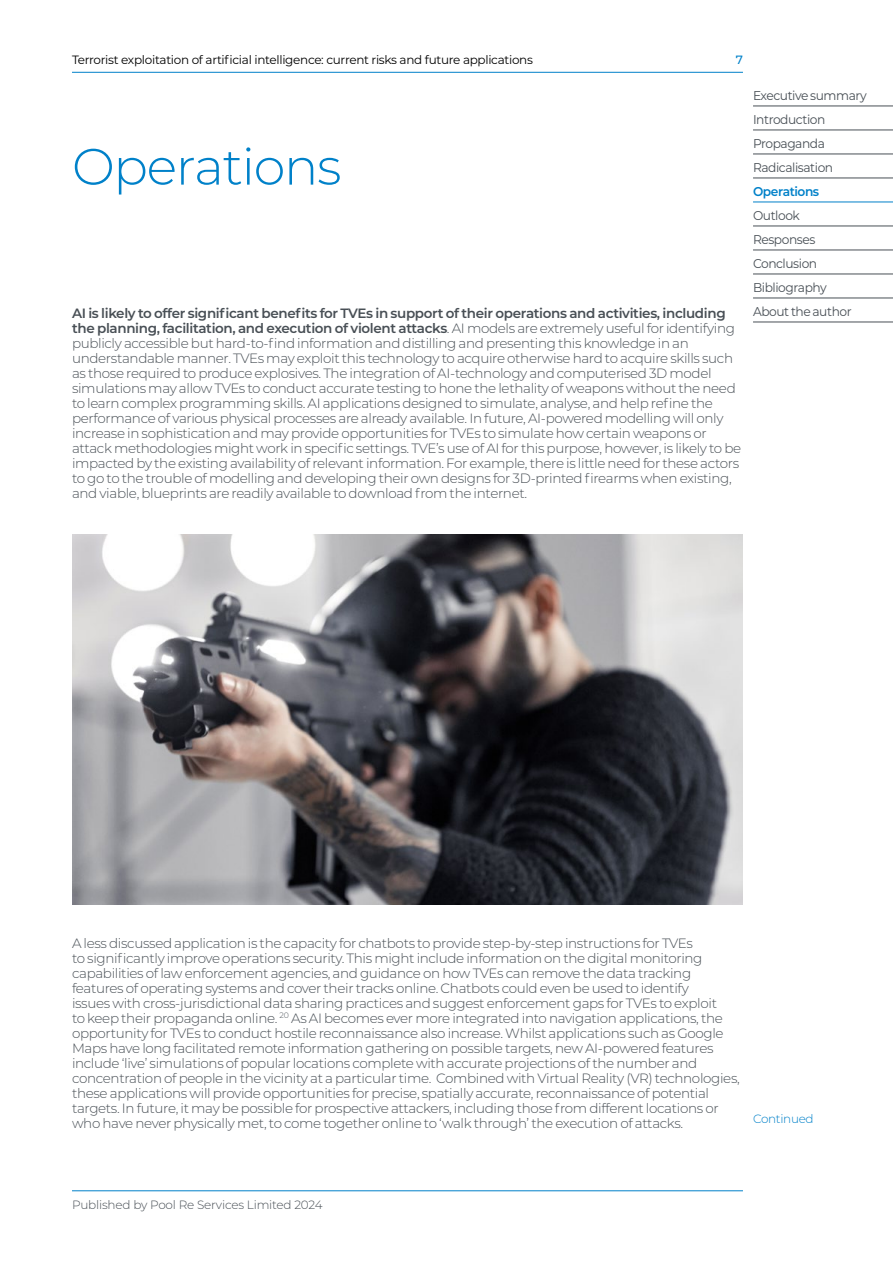
<style>
.page{position:relative;width:893px;height:1263px;background:#fff}
.page>*{position:absolute;margin:0;border:0;box-sizing:border-box;transform-origin:0 0}
.t1{font:300 51px "Montserrat";letter-spacing:-.025em;color:#0081c9}
.t2{font:300 13.5px/15px "Montserrat";letter-spacing:-.025em;color:#484f55}
.t3{font:12.75px/24px "Montserrat";letter-spacing:-.035em;color:#484f55;scale:.96 1}
.t4{font:600 12.75px "Montserrat";letter-spacing:-.035em;color:#0081c9;scale:.96 1}
.t5{font:12px "Montserrat";letter-spacing:-.025em;color:#000}
.t6{font:300 12px "Montserrat";letter-spacing:-.015em;color:#484f55}
.t7{font:300 12px "Montserrat";letter-spacing:-.025em;color:#0081c9}
.t8{font:500 12px "Montserrat";color:#0081c9}
.s1{font-weight:600}
</style>
<div class="page">
<hr style="left:72px;top:72px;width:671px;height:1px;background:#0081c9">
<hr style="left:72px;top:1190px;width:671px;height:1px;background:#0081c9">
<hr style="left:753px;top:106px;width:140px;height:1px;background:#484f55">
<hr style="left:753px;top:130px;width:140px;height:1px;background:#484f55">
<hr style="left:753px;top:154px;width:140px;height:1px;background:#484f55">
<hr style="left:753px;top:178px;width:140px;height:1px;background:#484f55">
<hr style="left:753px;top:202px;width:140px;height:1px;background:#0081c9">
<hr style="left:753px;top:226px;width:140px;height:1px;background:#484f55">
<hr style="left:753px;top:250px;width:140px;height:1px;background:#484f55">
<hr style="left:753px;top:274px;width:140px;height:1px;background:#484f55">
<hr style="left:753px;top:298px;width:140px;height:1px;background:#484f55">
<hr style="left:753px;top:322px;width:140px;height:1px;background:#484f55">
<img style="left:72px;top:535px;width:671px;height:369px">
<p class="t5" style="left:72px;top:51px;width:462px">Terrorist exploitation of artificial intelligence: current risks and future applications</p>
<p class="t8" style="left:736px;top:51px;width:9px">7</p>
<h1 class="t1" style="left:72px;top:132px;width:271px">Operations</h1>
<p class="t2" style="left:72px;top:305px;width:671px"><span class="s1">AI is likely to offer significant benefits for TVEs in support of their operations and activities, including the planning, facilitation, and execution of violent attacks</span>. AI models are extremely useful for identifying publicly accessible but hard-to-find information and distilling and presenting this knowledge in an understandable manner. TVEs may exploit this technology to acquire otherwise hard to acquire skills such as those required to produce explosives. The integration of AI-technology and computerised 3D model simulations may allow TVEs to conduct accurate testing to hone the lethality of weapons without the need to learn complex programming skills. AI applications designed to simulate, analyse, and help refine the performance of various physical processes are already available. In future, AI-powered modelling will only increase in sophistication and may provide opportunities for TVEs to simulate how certain weapons or attack methodologies might work in specific settings. TVE’s use of AI for this purpose, however, is likely to be impacted by the existing availability of relevant information. For example, there is little need for these actors to go to the trouble of modelling and developing their own designs for 3D-printed firearms when existing, and viable, blueprints are readily available to download from the internet.</p>
<p class="t3" style="left:753px;top:83px;width:120px">Executive summary<br>Introduction<br>Propaganda<br>Radicalisation</p>
<p class="t4" style="left:753px;top:182px;width:71px">Operations</p>
<p class="t3" style="left:753px;top:203px;width:104px">Outlook<br>Responses<br>Conclusion<br>Bibliography<br>About the author</p>
<p class="t2" style="left:72px;top:935px;width:669px">A less discussed application is the capacity for chatbots to provide step-by-step instructions for TVEs<br>to significantly improve operations security. This might include information on the digital monitoring capabilities of law enforcement agencies, and guidance on how TVEs can remove the data tracking features of operating systems and cover their tracks online. Chatbots could even be used to identify<br>issues with cross-jurisdictional data sharing practices and suggest enforcement gaps for TVEs to exploit<br>to keep their propaganda online. <sup>20</sup> As AI becomes ever more integrated into navigation applications, the opportunity for TVEs to conduct hostile reconnaissance also increase. Whilst applications such as Google Maps have long facilitated remote information gathering on possible targets, new AI-powered features include ‘live’ simulations of popular locations complete with accurate projections of the number and concentration of people in the vicinity at a particular time. Combined with Virtual Reality (VR) technologies, these applications will provide opportunities for precise, spatially accurate, reconnaissance of potential targets. In future, it may be possible for prospective attackers, including those from different locations or who have never physically met, to come together online to ‘walk through’ the execution of attacks.</p>
<p class="t7" style="left:753px;top:1111px;width:62px">Continued</p>
<p class="t6" style="left:72px;top:1196px;width:252px">Published by Pool Re Services Limited 2024</p>
</div>
